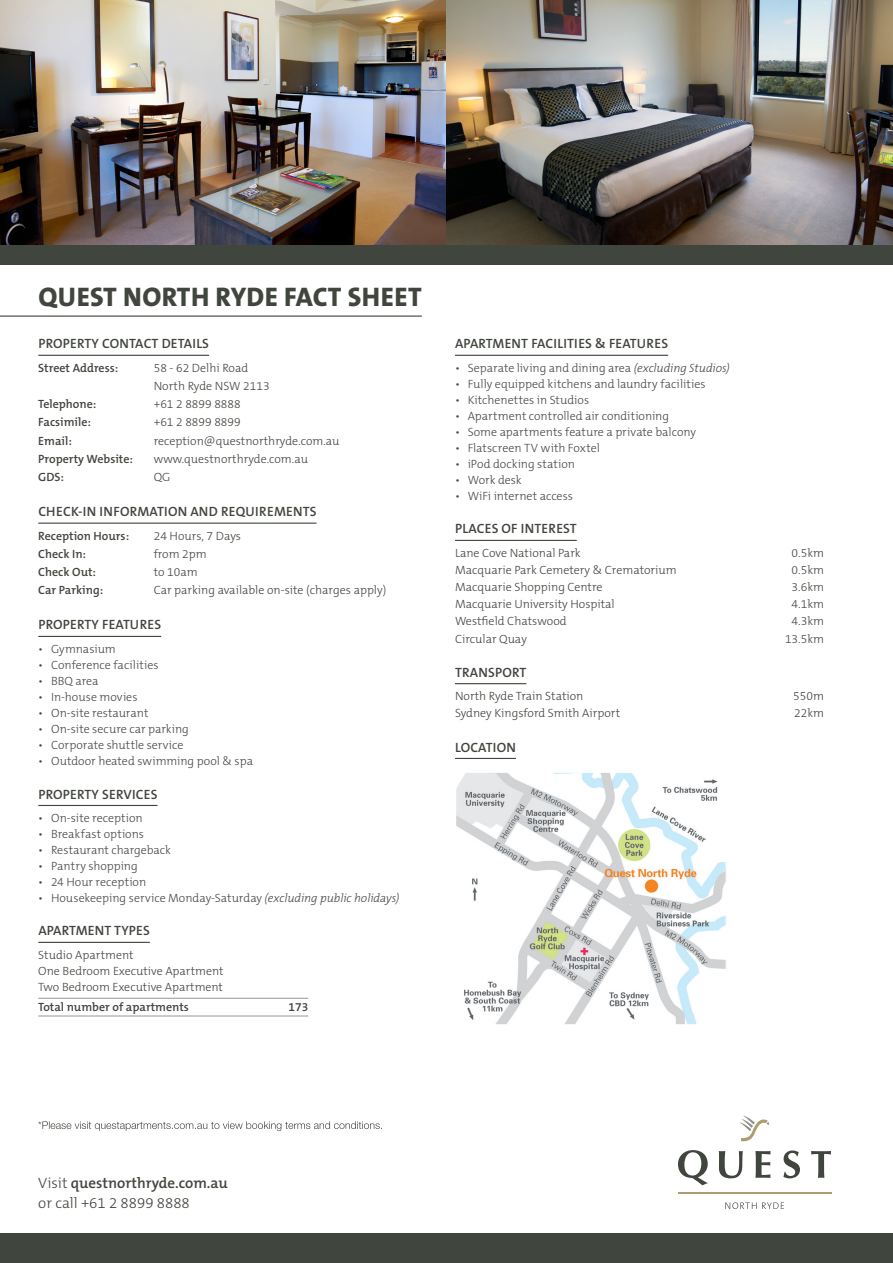
<style>
.page{position:relative;width:893px;height:1263px;background:#fff}
.page>*{position:absolute;margin:0;border:0;box-sizing:border-box;transform-origin:0 0}
.t1{font:800 27px "The Mix B W8";letter-spacing:.015em;color:#40453d}
.t2{font:600 15px "The Mix B W6";color:#40453d}
.t3{font:300 15px "The Mix B W3";color:#40453d}
.t4{font:600 13.5px "The Mix B W6";letter-spacing:.015em;color:#40453d}
.t5{font:300 12px "The Mix B W3";color:#484648}
.t6{font:300 12px/16px "The Mix B W3";color:#40453d}
.t7{font:600 12px "The Mix B W6";color:#40453d}
.s1{font-family:"The Mix Os F"}
.s2{font-family:"The Mix Os F";font-style:italic}
.s3{font-family:"The Mix B W3";font-weight:300}
</style>
<div class="page">
<svg style="left:38px;top:1121px;width:344px;height:10px"></svg>
<img style="left:0;top:0;width:893px;height:245px">
<hr style="left:0;top:316px;width:422px;height:1px;background:#40453d">
<hr style="left:455px;top:355px;width:213px;height:1px;background:#40453d">
<hr style="left:455px;top:540px;width:122px;height:1px;background:#40453d">
<hr style="left:455px;top:683px;width:71px;height:1px;background:#40453d">
<hr style="left:455px;top:758px;width:61px;height:1px;background:#40453d">
<img style="left:457px;top:774px;width:268px;height:249px">
<div style="left:455px;top:772px;width:272px;height:253px;border:1px solid #fff"></div>
<hr style="left:38px;top:355px;width:171px;height:1px;background:#40453d">
<hr style="left:38px;top:523px;width:278px;height:1px;background:#40453d">
<hr style="left:38px;top:636px;width:123px;height:1px;background:#40453d">
<hr style="left:38px;top:805px;width:120px;height:1px;background:#40453d">
<hr style="left:38px;top:942px;width:112px;height:1px;background:#40453d">
<hr style="left:38px;top:998px;width:270px;height:1px;background:#939598">
<hr style="left:38px;top:1016px;width:270px;height:1px;background:#939598">
<div style="left:0;top:245px;width:893px;height:20px;background:#40453d"></div>
<div style="left:0;top:1233px;width:893px;height:30px;background:#40453d"></div>
<svg style="left:740px;top:1115px;width:29px;height:27px"></svg>
<svg style="left:678px;top:1150px;width:30px;height:35px"></svg>
<svg style="left:719px;top:1151px;width:24px;height:27px"></svg>
<svg style="left:755px;top:1151px;width:15px;height:27px"></svg>
<svg style="left:783px;top:1150px;width:17px;height:28px"></svg>
<svg style="left:811px;top:1151px;width:20px;height:27px"></svg>
<hr style="left:678px;top:1192px;width:153px;height:1px;background:#ad9d6e">
<svg style="left:725px;top:1202px;width:59px;height:7px"></svg>
<h1 class="t1" style="left:38px;top:280px;width:385px">QUEST NORTH RYDE FACT SHEET</h1>
<p class="t4" style="left:38px;top:335px;width:172px">PROPERTY CONTACT DETAILS</p>
<p class="t7" style="left:38px;top:360px;width:82px">Street Address:</p>
<p class="t6" style="left:154px;top:359px;width:117px;line-height:18.1px">58 - 62 Delhi Road<br>North Ryde NSW 2113</p>
<p class="t7" style="left:38px;top:396px;width:60px">Telephone:</p>
<p class="t6" style="left:154px;top:396px;width:89px">+61 2 8899 8888</p>
<p class="t7" style="left:38px;top:415px;width:54px">Facsimile:</p>
<p class="t6" style="left:154px;top:414px;width:89px">+61 2 8899 8899</p>
<p class="t7" style="left:38px;top:433px;width:35px">Email:</p>
<p class="t6" style="left:154px;top:433px;width:187px">reception@questnorthryde.com.au</p>
<p class="t7" style="left:38px;top:451px;width:96px">Property Website:</p>
<p class="t6" style="left:154px;top:451px;width:156px">www.questnorthryde.com.au</p>
<p class="t7" style="left:38px;top:469px;width:27px">GDS:</p>
<p class="t6" style="left:154px;top:469px;width:18px">QG</p>
<p class="t4" style="left:38px;top:503px;width:280px">CHECK-IN INFORMATION AND REQUIREMENTS</p>
<p class="t7" style="left:38px;top:528px;width:92px">Reception Hours:</p>
<p class="t6" style="left:154px;top:528px;width:89px">24 Hours, 7 Days</p>
<p class="t7" style="left:38px;top:546px;width:49px">Check In:</p>
<p class="t6" style="left:154px;top:546px;width:55px">from 2pm</p>
<p class="t7" style="left:38px;top:564px;width:59px">Check Out:</p>
<p class="t6" style="left:154px;top:564px;width:45px">to 10am</p>
<p class="t7" style="left:38px;top:582px;width:66px">Car Parking:</p>
<p class="t6" style="left:154px;top:582px;width:234px">Car parking available on-site (charges apply)</p>
<p class="t4" style="left:38px;top:616px;width:124px">PROPERTY FEATURES</p>
<p class="t5" style="left:38px;top:641px;width:79px"><span class="s1">•</span> Gymnasium</p>
<p class="t5" style="left:38px;top:657px;width:122px"><span class="s1">•</span> Conference facilities</p>
<p class="t5" style="left:38px;top:673px;width:62px"><span class="s1">•</span> BBQ area</p>
<p class="t5" style="left:38px;top:689px;width:101px"><span class="s1">•</span> In-house movies</p>
<p class="t5" style="left:38px;top:705px;width:112px"><span class="s1">•</span> On-site restaurant</p>
<p class="t5" style="left:38px;top:721px;width:152px"><span class="s1">•</span> On-site secure car parking</p>
<p class="t5" style="left:38px;top:738px;width:147px"><span class="s1">•</span> Corporate shuttle service</p>
<p class="t5" style="left:38px;top:754px;width:216px"><span class="s1">•</span> Outdoor heated swimming pool &amp; spa</p>
<p class="t4" style="left:38px;top:785px;width:121px">PROPERTY SERVICES</p>
<p class="t5" style="left:38px;top:810px;width:106px"><span class="s1">•</span> On-site reception</p>
<p class="t5" style="left:38px;top:826px;width:107px"><span class="s1">•</span> Breakfast options</p>
<p class="t5" style="left:38px;top:842px;width:134px"><span class="s1">•</span> Restaurant chargeback</p>
<p class="t5" style="left:38px;top:858px;width:101px"><span class="s1">•</span> Pantry shopping</p>
<p class="t5" style="left:38px;top:874px;width:109px"><span class="s1">•</span> 24 Hour reception</p>
<p class="t5" style="left:38px;top:891px;width:363px"><span class="s1">•</span> Housekeeping service Monday-Saturday <span class="s2">(excluding public holidays)</span></p>
<p class="t4" style="left:38px;top:922px;width:113px">APARTMENT TYPES</p>
<p class="t6" style="left:38px;top:947px;width:187px">Studio Apartment<br>One Bedroom Executive Apartment<br>Two Bedroom Executive Apartment</p>
<p class="t7" style="left:38px;top:1000px;width:152px">Total number of apartments</p>
<p class="t7" style="left:288px;top:1000px;width:21px">173</p>
<p class="t4" style="left:455px;top:335px;width:215px">APARTMENT FACILITIES &amp; FEATURES</p>
<p class="t5" style="left:455px;top:360px;width:276px"><span class="s1">•</span> Separate living and dining area <span class="s2">(excluding Studios)</span></p>
<p class="t5" style="left:455px;top:376px;width:252px"><span class="s1">•</span> Fully equipped kitchens and laundry facilities</p>
<p class="t5" style="left:455px;top:392px;width:136px"><span class="s1">•</span> Kitchenettes in Studios</p>
<p class="t5" style="left:455px;top:408px;width:216px"><span class="s1">•</span> Apartment controlled air conditioning</p>
<p class="t5" style="left:455px;top:424px;width:243px"><span class="s1">•</span> Some apartments feature a private balcony</p>
<p class="t5" style="left:455px;top:440px;width:146px"><span class="s1">•</span> Flatscreen TV with Foxtel</p>
<p class="t5" style="left:455px;top:456px;width:121px"><span class="s1">•</span> iPod docking station</p>
<p class="t5" style="left:455px;top:473px;width:68px"><span class="s1">•</span> Work desk</p>
<p class="t5" style="left:455px;top:489px;width:119px"><span class="s1">•</span> WiFi internet access</p>
<p class="t4" style="left:455px;top:520px;width:123px">PLACES OF INTEREST</p>
<p class="t6" style="left:455px;top:545px;width:127px">Lane Cove National Park</p>
<p class="t6" style="left:792px;top:545px;width:34px">0.5km</p>
<p class="t6" style="left:455px;top:562px;width:223px">Macquarie Park Cemetery &amp; Crematorium</p>
<p class="t6" style="left:792px;top:562px;width:34px">0.5km</p>
<p class="t6" style="left:455px;top:579px;width:149px">Macquarie Shopping Centre</p>
<p class="t6" style="left:792px;top:579px;width:34px">3.6km</p>
<p class="t6" style="left:455px;top:596px;width:161px">Macquarie University Hospital</p>
<p class="t6" style="left:792px;top:596px;width:34px">4.1km</p>
<p class="t6" style="left:455px;top:613px;width:113px">Westfield Chatswood</p>
<p class="t6" style="left:792px;top:613px;width:34px">4.3km</p>
<p class="t6" style="left:455px;top:630px;width:73px">Circular Quay</p>
<p class="t6" style="left:785px;top:630px;width:40px">13.5km</p>
<p class="t4" style="left:455px;top:663px;width:73px">TRANSPORT</p>
<p class="t6" style="left:455px;top:688px;width:130px">North Ryde Train Station</p>
<p class="t6" style="left:793px;top:688px;width:32px">550m</p>
<p class="t6" style="left:455px;top:705px;width:167px">Sydney Kingsford Smith Airport</p>
<p class="t6" style="left:794px;top:705px;width:31px">22km</p>
<p class="t4" style="left:455px;top:738px;width:62px">LOCATION</p>
<p class="t2" style="left:38px;top:1173px;width:191px"><span class="s3">Visit</span> questnorthryde.com.au</p>
<p class="t3" style="left:38px;top:1193px;width:153px">or call +61 2 8899 8888</p>
</div>
